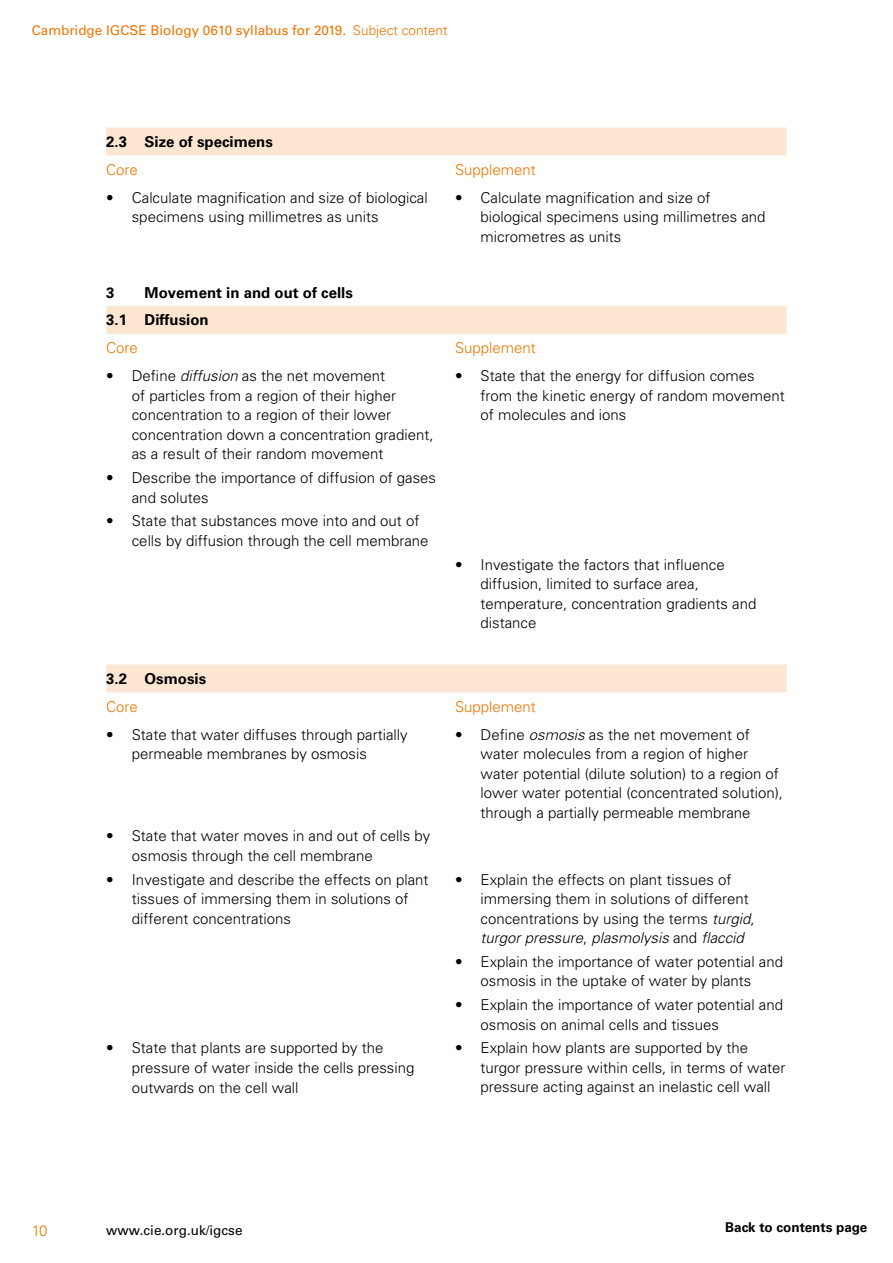
<style>
.page{position:relative;width:893px;height:1263px;background:#fff}
.page>*{position:absolute;margin:0;border:0;box-sizing:border-box;transform-origin:0 0}
.t1{font:300 15px/19.5px "Univers LT Std";color:#000}
.t2{font:700 15px/27.9px "Univers LT Std";color:#000}
.t3{font:300 15px "Univers LT Std";color:#ee7402}
.t4{font:13.5px "Univers LT Std";color:#ee7402}
.t5{font:13.5px "Univers LT Std";color:#000}
.t6{font:700 13.5px "Univers LT Std";color:#000}
.s1{font-weight:300}
.s2{font-style:italic}
</style>
<div class="page">
<svg style="left:106px;top:128px;width:681px;height:564px"></svg>
<p class="t4" style="left:32px;top:23px;width:417px">Cambridge IGCSE Biology 0610 syllabus for 2019. <span class="s1">Subject content</span></p>
<p class="t2" style="left:106px;top:128px;width:168px">2.3 Size of specimens</p>
<p class="t3" style="left:106px;top:160px;width:33px">Core</p>
<p class="t1" style="left:132px;top:188px;width:297px;text-indent:-26px">• Calculate magnification and size of biological specimens using millimetres as units</p>
<p class="t2" style="left:106px;top:278px;width:248px;text-indent:38px">Movement in and out of cells<br>3.1 Diffusion</p>
<p class="t3" style="left:106px;top:339px;width:33px">Core</p>
<p class="t1" style="left:132px;top:366px;width:303px;text-indent:-26px">• Define <span class="s2">diffusion</span> as the net movement<br>of particles from a region of their higher concentration to a region of their lower concentration down a concentration gradient, as a result of their random movement</p>
<p class="t1" style="left:132px;top:468px;width:306px;text-indent:-26px">• Describe the importance of diffusion of gases and solutes</p>
<p class="t1" style="left:132px;top:511px;width:298px;text-indent:-26px">• State that substances move into and out of cells by diffusion through the cell membrane</p>
<p class="t2" style="left:106px;top:278px;width:10px">3</p>
<p class="t2" style="left:106px;top:665px;width:101px">3.2 Osmosis</p>
<p class="t3" style="left:106px;top:697px;width:33px">Core</p>
<p class="t1" style="left:132px;top:725px;width:277px;text-indent:-26px">• State that water diffuses through partially permeable membranes by osmosis</p>
<p class="t1" style="left:132px;top:826px;width:300px;text-indent:-26px">• State that water moves in and out of cells by osmosis through the cell membrane</p>
<p class="t1" style="left:132px;top:870px;width:298px;text-indent:-26px">• Investigate and describe the effects on plant tissues of immersing them in solutions of different concentrations</p>
<p class="t1" style="left:132px;top:1038px;width:284px;text-indent:-26px">• State that plants are supported by the pressure of water inside the cells pressing outwards on the cell wall</p>
<p class="t3" style="left:455px;top:160px;width:82px">Supplement</p>
<p class="t1" style="left:480px;top:188px;width:287px;text-indent:-26px">• Calculate magnification and size of biological specimens using millimetres and micrometres as units</p>
<p class="t3" style="left:455px;top:339px;width:82px">Supplement</p>
<p class="t1" style="left:480px;top:366px;width:306px;text-indent:-26px">• State that the energy for diffusion comes from the kinetic energy of random movement of molecules and ions</p>
<p class="t1" style="left:480px;top:554px;width:277px;text-indent:-26px">• Investigate the factors that influence diffusion, limited to surface area, temperature, concentration gradients and distance</p>
<p class="t3" style="left:455px;top:697px;width:82px">Supplement</p>
<p class="t1" style="left:480px;top:725px;width:304px;text-indent:-26px">• Define <span class="s2">osmosis</span> as the net movement of water molecules from a region of higher water potential (dilute solution) to a region of lower water potential (concentrated solution), through a partially permeable membrane</p>
<p class="t1" style="left:480px;top:870px;width:276px;text-indent:-26px">• Explain the effects on plant tissues of immersing them in solutions of different concentrations by using the terms <span class="s2">turgid</span>, <span class="s2">turgor pressure</span>, <span class="s2">plasmolysis</span> and <span class="s2">flaccid</span></p>
<p class="t1" style="left:455px;top:952px;width:330px;text-align:center">• Explain the importance of water potential and osmosis in the uptake of water by plants</p>
<p class="t1" style="left:480px;top:995px;width:304px;text-indent:-26px">• Explain the importance of water potential and osmosis on animal cells and tissues</p>
<p class="t1" style="left:480px;top:1038px;width:307px;text-indent:-26px">• Explain how plants are supported by the turgor pressure within cells, in terms of water pressure acting against an inelastic cell wall</p>
<p class="t3" style="left:32px;top:1221px;width:17px">10</p>
<p class="t5" style="left:106px;top:1222px;width:138px">www.cie.org.uk/igcse</p>
<p class="t6" style="left:725px;top:1219px;width:144px">Back to contents page</p>
</div>
